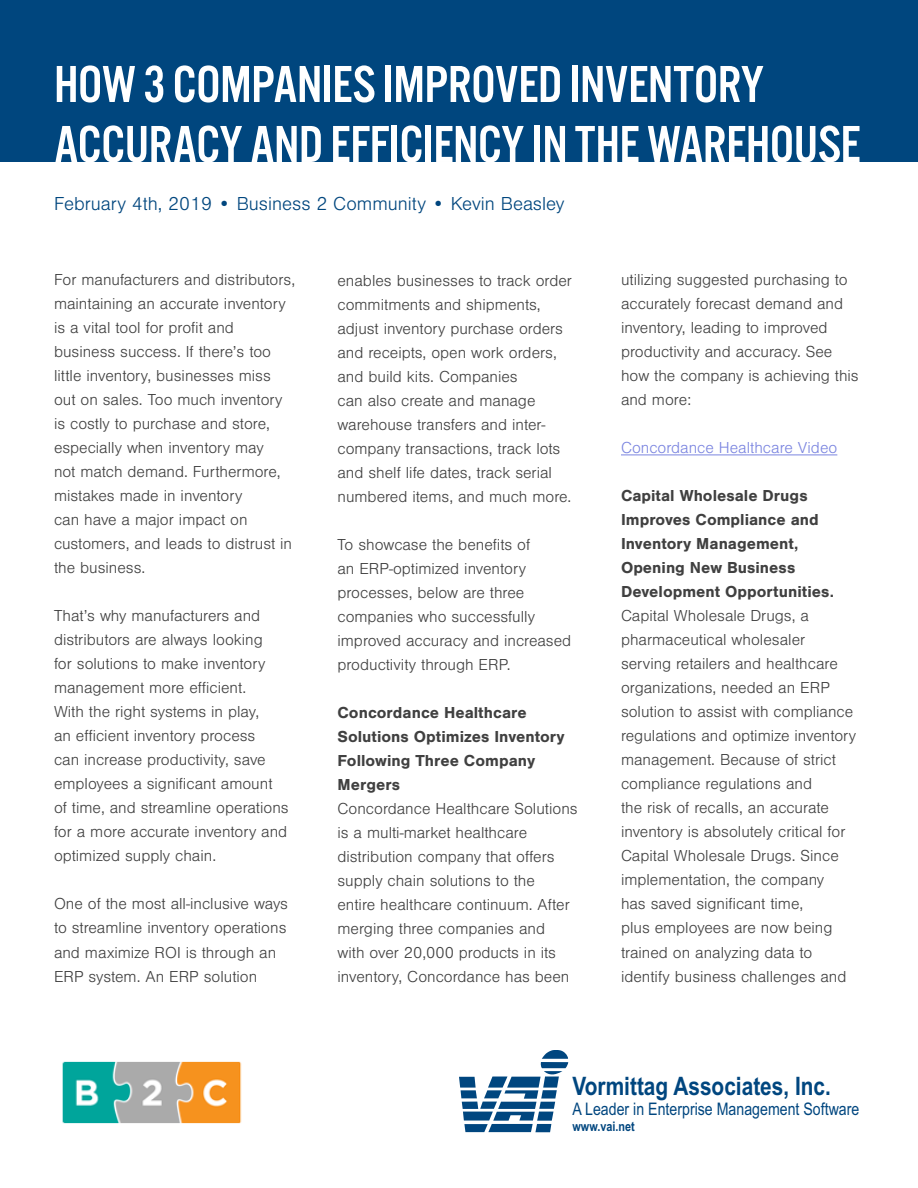
<style>
.page{position:relative;width:918px;height:1188px;background:#fff}
.page>*{position:absolute;margin:0;border:0;box-sizing:border-box;transform-origin:0 0}
.t1{font:54px/60px "Alternate Got No 3 D";letter-spacing:-.01em;color:#fff}
.t2{font:700 25.5px "Arial Narrow";color:#00467f}
.t3{font:300 19.5px "Nimbus San";color:#00467e}
.t4{font:17.25px "Arial Narrow";color:#00467f}
.t5{font:300 16.5px/24px "Nimbus San";color:#404040}
.t6{font:700 16.5px/24px "Nimbus San";color:#404040}
.t7{font:300 16.5px "Nimbus San";color:#7b85e0}
.t8{font:700 13.2px "Arial Narrow";color:#00467f}
</style>
<div class="page">
<div style="left:0;top:0;width:918px;height:161px;background:#00467e"></div>
<svg style="left:459px;top:1051px;width:109px;height:81px"></svg>
<hr style="left:621px;top:455px;width:216px;height:1px;background:#7b85e0">
<img style="left:62px;top:1061px;width:180px;height:63px">
<h1 class="t1" style="left:54px;top:56px;width:808px">HOW 3 COMPANIES IMPROVED INVENTORY<br>ACCURACY AND EFFICIENCY IN THE WAREHOUSE</h1>
<p class="t3" style="left:54px;top:193px;width:512px">February 4th, 2019 • Business 2 Community • Kevin Beasley</p>
<p class="t5" style="left:54px;top:268px;width:243px">For manufacturers and distributors, maintaining an accurate inventory is a vital tool for profit and business success. If there’s too little inventory, businesses miss out on sales. Too much inventory is costly to purchase and store, especially when inventory may<br>not match demand. Furthermore, mistakes made in inventory<br>can have a major impact on customers, and leads to distrust in the business.</p>
<p class="t5" style="left:54px;top:604px;width:236px">That’s why manufacturers and distributors are always looking<br>for solutions to make inventory management more efficient.<br>With the right systems in play,<br>an efficient inventory process<br>can increase productivity, save employees a significant amount of time, and streamline operations for a more accurate inventory and optimized supply chain.</p>
<p class="t5" style="left:54px;top:893px;width:236px">One of the most all-inclusive ways to streamline inventory operations and maximize ROI is through an<br>ERP system. An ERP solution</p>
<p class="t5" style="left:338px;top:269px;width:236px">enables businesses to track order commitments and shipments, adjust inventory purchase orders and receipts, open work orders, and build kits. Companies<br>can also create and manage warehouse transfers and inter&shy;company transactions, track lots and shelf life dates, track serial numbered items, and much more.</p>
<p class="t5" style="left:338px;top:533px;width:235px">To showcase the benefits of<br>an ERP-optimized inventory processes, below are three companies who successfully improved accuracy and increased productivity through ERP.</p>
<p class="t6" style="left:338px;top:700px;width:229px">Concordance Healthcare<br>Solutions Optimizes Inventory<br>Following Three Company<br>Mergers</p>
<p class="t5" style="left:338px;top:797px;width:242px">Concordance Healthcare Solutions is a multi-market healthcare distribution company that offers supply chain solutions to the<br>entire healthcare continuum. After merging three companies and<br>with over 20,000 products in its inventory, Concordance has been</p>
<p class="t5" style="left:621px;top:268px;width:239px">utilizing suggested purchasing to accurately forecast demand and inventory, leading to improved productivity and accuracy. See how the company is achieving this and more:</p>
<p class="t7" style="left:621px;top:439px;width:218px">Concordance Healthcare Video</p>
<p class="t6" style="left:621px;top:484px;width:214px">Capital Wholesale Drugs<br>Improves Compliance and<br>Inventory Management,<br>Opening New Business<br>Development Opportunities.</p>
<p class="t5" style="left:621px;top:604px;width:237px">Capital Wholesale Drugs, a pharmaceutical wholesaler serving retailers and healthcare organizations, needed an ERP solution to assist with compliance regulations and optimize inventory management. Because of strict compliance regulations and<br>the risk of recalls, an accurate inventory is absolutely critical for<br>Capital Wholesale Drugs. Since implementation, the company<br>has saved significant time,<br>plus employees are now being trained on analyzing data to identify business challenges and</p>
<h2 class="t2" style="left:573px;top:1071px;width:260px">Vormittag Associates, Inc.</h2>
<p class="t4" style="left:573px;top:1097px;width:288px">A Leader in Enterprise Management Software</p>
<p class="t8" style="left:573px;top:1119px;width:64px">www.vai.net</p>
</div>
